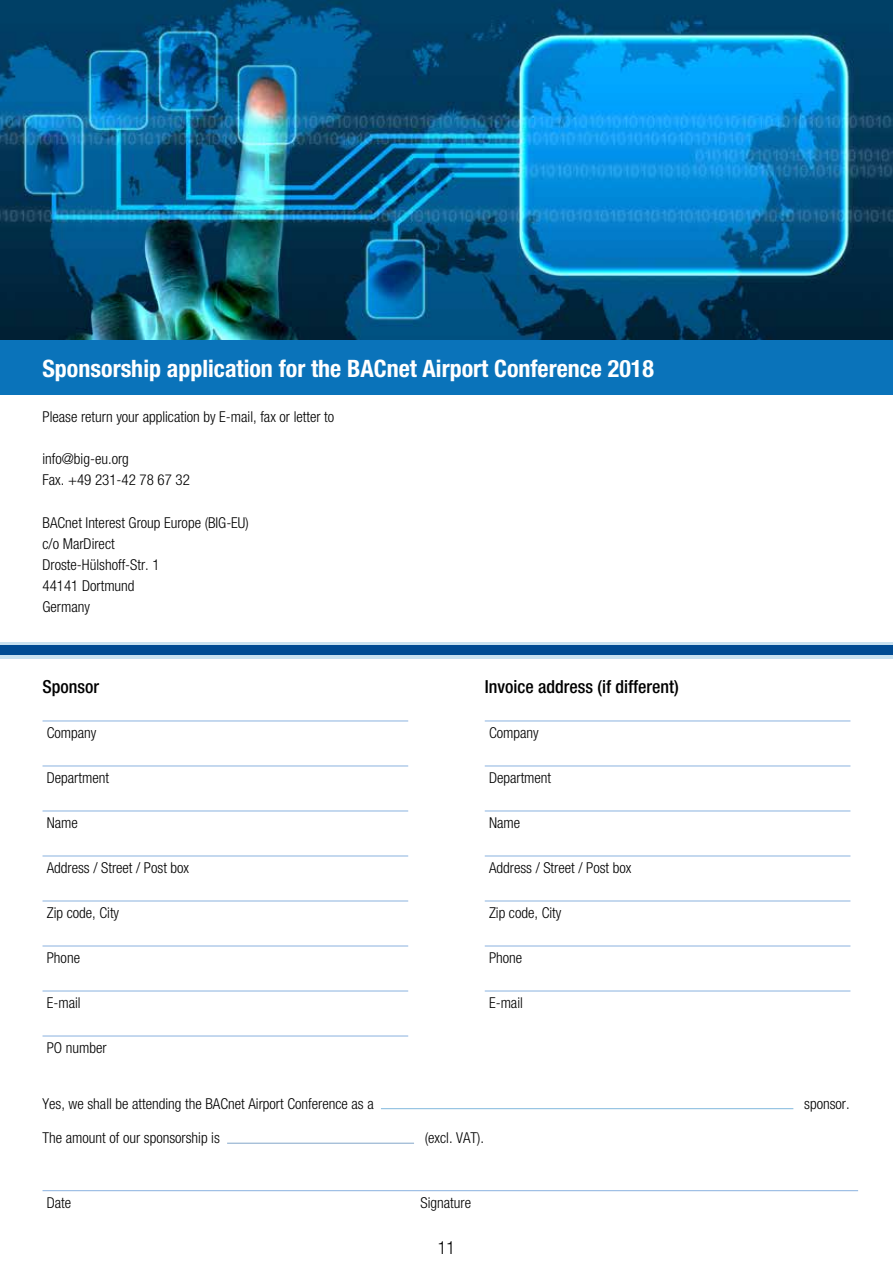
<style>
.page{position:relative;width:893px;height:1263px;background:#fff}
.page>*{position:absolute;margin:0;border:0;box-sizing:border-box;transform-origin:0 0}
.t1{font:700 condensed 24px "Helvetica Neue";color:#fff}
.t2{font:500 condensed 18px "Helvetica Neue";color:#000}
.t3{font:300 condensed 18px "Helvetica Neue LT Std";color:#000}
.t4{font:300 condensed 15px/21px "Helvetica Neue";color:#000}
</style>
<div class="page">
<img style="left:0;top:0;width:893px;height:340px">
<div style="left:0;top:340px;width:893px;height:55px;background:#0a73ba"></div>
<div style="left:0;top:642px;width:893px;height:16px;background:#c8e1f0"></div>
<div style="left:0;top:645px;width:893px;height:10px;background:#004b93"></div>
<hr style="left:43px;top:721px;width:365px;height:1px;background:#8ab2df">
<hr style="left:43px;top:766px;width:365px;height:1px;background:#8ab2df">
<hr style="left:43px;top:811px;width:365px;height:1px;background:#8ab2df">
<hr style="left:43px;top:856px;width:365px;height:1px;background:#8ab2df">
<hr style="left:43px;top:901px;width:365px;height:1px;background:#8ab2df">
<hr style="left:43px;top:946px;width:365px;height:1px;background:#8ab2df">
<hr style="left:43px;top:991px;width:365px;height:1px;background:#8ab2df">
<hr style="left:43px;top:1036px;width:365px;height:1px;background:#8ab2df">
<hr style="left:485px;top:721px;width:365px;height:1px;background:#8ab2df">
<hr style="left:485px;top:766px;width:365px;height:1px;background:#8ab2df">
<hr style="left:485px;top:811px;width:365px;height:1px;background:#8ab2df">
<hr style="left:485px;top:856px;width:365px;height:1px;background:#8ab2df">
<hr style="left:485px;top:901px;width:365px;height:1px;background:#8ab2df">
<hr style="left:485px;top:946px;width:365px;height:1px;background:#8ab2df">
<hr style="left:485px;top:991px;width:365px;height:1px;background:#8ab2df">
<hr style="left:43px;top:1190px;width:815px;height:1px;background:#8ab2df">
<hr style="left:381px;top:1108px;width:412px;height:1px;background:#0070ba">
<hr style="left:227px;top:1143px;width:187px;height:1px;background:#004b93">
<h1 class="t1" style="left:43px;top:354px;width:613px">Sponsorship application for the BACnet Airport Conference 2018</h1>
<p class="t4" style="left:43px;top:407px;width:293px">Please return your application by E-mail, fax or letter to</p>
<p class="t4" style="left:43px;top:449px;width:149px">info@big-eu.org<br>Fax. +49 231-42 78 67 32</p>
<p class="t4" style="left:43px;top:512px;width:208px">BACnet Interest Group Europe (BIG-EU) c/o MarDirect<br>Droste-Hülshoff-Str. 1<br>44141 Dortmund<br>Germany</p>
<p class="t2" style="left:43px;top:676px;width:58px">Sponsor</p>
<p class="t4" style="left:47px;top:722px;width:51px">Company</p>
<p class="t4" style="left:47px;top:767px;width:64px">Department</p>
<p class="t4" style="left:47px;top:812px;width:33px">Name</p>
<p class="t4" style="left:47px;top:857px;width:144px">Address / Street / Post box</p>
<p class="t4" style="left:47px;top:902px;width:74px">Zip code, City</p>
<p class="t4" style="left:47px;top:947px;width:35px">Phone</p>
<p class="t4" style="left:47px;top:992px;width:35px">E-mail</p>
<p class="t4" style="left:47px;top:1037px;width:61px">PO number</p>
<p class="t2" style="left:485px;top:676px;width:195px">Invoice address (if different)</p>
<p class="t4" style="left:489px;top:722px;width:51px">Company</p>
<p class="t4" style="left:489px;top:767px;width:64px">Department</p>
<p class="t4" style="left:489px;top:812px;width:33px">Name</p>
<p class="t4" style="left:489px;top:857px;width:144px">Address / Street / Post box</p>
<p class="t4" style="left:489px;top:902px;width:74px">Zip code, City</p>
<p class="t4" style="left:489px;top:947px;width:35px">Phone</p>
<p class="t4" style="left:489px;top:992px;width:35px">E-mail</p>
<p class="t4" style="left:43px;top:1093px;width:333px">Yes, we shall be attending the BACnet Airport Conference as a</p>
<p class="t4" style="left:804px;top:1093px;width:47px">sponsor.</p>
<p class="t4" style="left:43px;top:1127px;width:179px">The amount of our sponsorship is</p>
<p class="t4" style="left:425px;top:1127px;width:61px">(excl. VAT).</p>
<p class="t4" style="left:47px;top:1192px;width:26px">Date</p>
<p class="t4" style="left:421px;top:1192px;width:52px">Signature</p>
<p class="t3" style="left:438px;top:1237px;width:19px">11</p>
</div>
